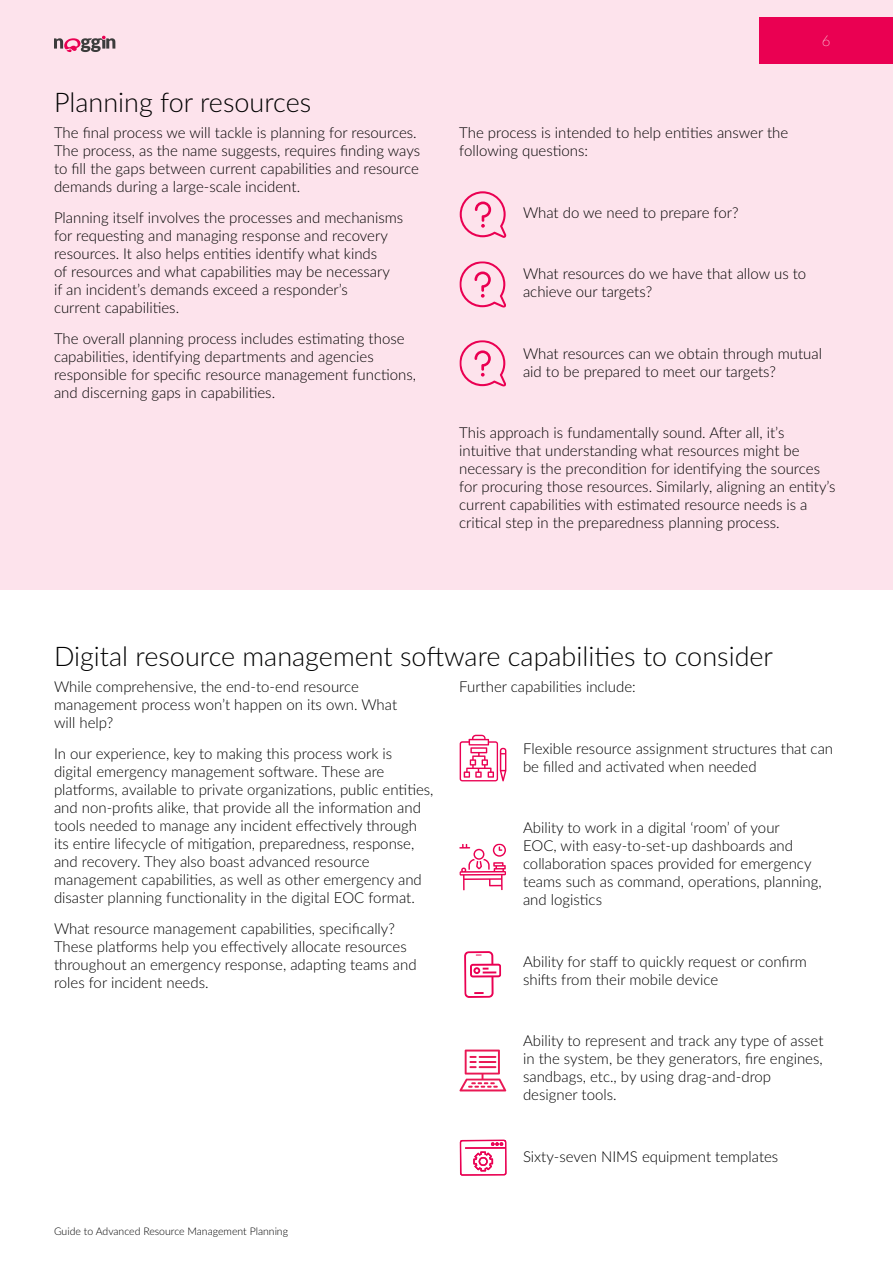
<style>
.page{position:relative;width:893px;height:1263px;background:#fff}
.page>*{position:absolute;margin:0;border:0;box-sizing:border-box;transform-origin:0 0}
.t1{font:300 27px "Lato";color:#000}
.t2{font:300 15px/18px "Lato";color:#000}
.t3{font:100 15px "Lato";color:#fff}
.t4{font:300 10.5px "Lato";color:#000}
</style>
<div class="page">
<div style="left:0;top:0;width:893px;height:590px;background:#fde3ec"></div>
<svg style="left:54px;top:36px;width:61px;height:16px"></svg>
<div style="left:760px;top:17px;width:133px;height:47px;background:#ea0052"></div>
<svg style="left:459px;top:340px;width:47px;height:47px"></svg>
<svg style="left:459px;top:261px;width:47px;height:47px"></svg>
<svg style="left:460px;top:191px;width:46px;height:47px"></svg>
<svg style="left:464px;top:951px;width:37px;height:47px"></svg>
<svg style="left:459px;top:843px;width:47px;height:47px"></svg>
<svg style="left:460px;top:735px;width:46px;height:46px"></svg>
<svg style="left:460px;top:1139px;width:47px;height:37px"></svg>
<svg style="left:459px;top:1049px;width:47px;height:42px"></svg>
<h1 class="t1" style="left:54px;top:83px;width:259px">Planning for resources</h1>
<p class="t2" style="left:54px;top:123px;width:368px">The final process we will tackle is planning for resources.<br>The process, as the name suggests, requires finding ways to fill the gaps between current capabilities and resource demands during a large-scale incident.</p>
<p class="t2" style="left:54px;top:208px;width:351px">Planning itself involves the processes and mechanisms for requesting and managing response and recovery resources. It also helps entities identify what kinds<br>of resources and what capabilities may be necessary<br>if an incident’s demands exceed a responder’s<br>current capabilities.</p>
<p class="t2" style="left:54px;top:329px;width:364px">The overall planning process includes estimating those capabilities, identifying departments and agencies responsible for specific resource management functions, and discerning gaps in capabilities.</p>
<p class="t3" style="left:822px;top:30px;width:10px">6</p>
<p class="t2" style="left:459px;top:123px;width:331px">The process is intended to help entities answer the following questions:</p>
<p class="t2" style="left:523px;top:203px;width:217px">What do we need to prepare for?</p>
<p class="t2" style="left:523px;top:264px;width:285px">What resources do we have that allow us to achieve our targets?</p>
<p class="t2" style="left:523px;top:344px;width:300px">What resources can we obtain through mutual aid to be prepared to meet our targets?</p>
<p class="t2" style="left:459px;top:423px;width:378px">This approach is fundamentally sound. After all, it’s intuitive that understanding what resources might be necessary is the precondition for identifying the sources for procuring those resources. Similarly, aligning an entity’s current capabilities with estimated resource needs is a critical step in the preparedness planning process.</p>
<h1 class="t1" style="left:54px;top:637px;width:721px">Digital resource management software capabilities to consider</h1>
<p class="t2" style="left:54px;top:677px;width:345px">While comprehensive, the end-to-end resource management process won’t happen on its own. What will help?</p>
<p class="t2" style="left:54px;top:744px;width:381px">In our experience, key to making this process work is digital emergency management software. These are platforms, available to private organizations, public entities, and non-profits alike, that provide all the information and tools needed to manage any incident effectively through its entire lifecycle of mitigation, preparedness, response, and recovery. They also boast advanced resource management capabilities, as well as other emergency and disaster planning functionality in the digital EOC format.</p>
<p class="t2" style="left:54px;top:919px;width:364px">What resource management capabilities, specifically?<br>These platforms help you effectively allocate resources throughout an emergency response, adapting teams and roles for incident needs.</p>
<p class="t2" style="left:459px;top:677px;width:178px">Further capabilities include:</p>
<p class="t2" style="left:523px;top:739px;width:312px">Flexible resource assignment structures that can be filled and activated when needed</p>
<p class="t2" style="left:523px;top:818px;width:300px">Ability to work in a digital ‘room’ of your<br>EOC, with easy-to-set-up dashboards and collaboration spaces provided for emergency teams such as command, operations, planning, and logistics</p>
<p class="t2" style="left:523px;top:952px;width:285px">Ability for staff to quickly request or confirm shifts from their mobile device</p>
<p class="t2" style="left:523px;top:1031px;width:302px">Ability to represent and track any type of asset in the system, be they generators, fire engines, sandbags, etc., by using drag-and-drop designer tools.</p>
<p class="t4" style="left:54px;top:1224px;width:236px">Guide to Advanced Resource Management Planning</p>
<p class="t2" style="left:523px;top:1147px;width:257px">Sixty-seven NIMS equipment templates</p>
</div>
